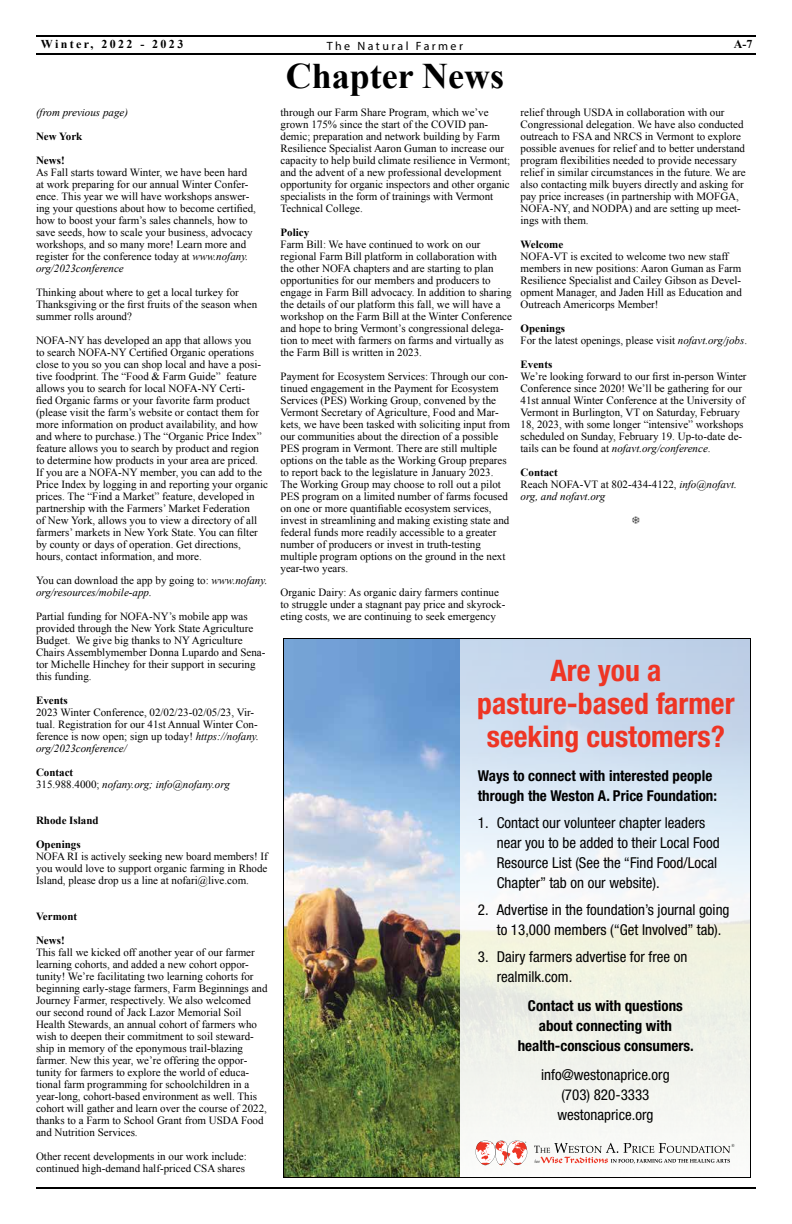
<style>
.page{position:relative;width:792px;height:1224px;background:#fff}
.page>*{position:absolute;margin:0;border:0;box-sizing:border-box;transform-origin:0 0}
.t1{font:700 36px "Times New Roman";color:#000}
.t2{font:700 condensed 29.7px/32.9px "Helvetica Neue";color:#ee3524;text-align:center}
.t3{font:condensed 15px/20px "Helvetica Neue";color:#000}
.t4{font:700 condensed 15px/20px "Helvetica Neue";color:#000}
.t5{font:700 12px "Times New Roman";letter-spacing:.2em;color:#000}
.t6{font:12px "Myriad Pro";letter-spacing:.2em;color:#000}
.t7{font:11px/12px "Times New Roman";color:#000}
.t8{font:italic 11px/12px "Times New Roman";color:#000}
.t9{font:700 11px/24px "Times New Roman";color:#000}
.s1{font-style:italic}
.s2{font-style:normal}
.s3{font-weight:700;font-style:normal}
.s4{font-weight:700}
</style>
<div class="page">
<hr style="left:36px;top:1187px;width:720px;height:2px;background:#000">
<hr style="left:36px;top:35px;width:720px;height:2px;background:#000">
<hr style="left:36px;top:53px;width:720px;height:2px;background:#000">
<img style="left:285px;top:640px;width:176px;height:536px">
<svg style="left:461px;top:640px;width:288px;height:515px"></svg>
<svg style="left:475px;top:1141px;width:52px;height:25px"></svg>
<svg style="left:534px;top:1143px;width:200px;height:21px"></svg>
<p class="t5" style="left:41px;top:36px;width:144px">Winter, 2022 - 2023</p>
<p class="t6" style="left:327px;top:38px;width:138px">The Natural Farmer</p>
<p class="t5" style="left:734px;top:35px;width:20px">A-7</p>
<p class="t8" style="left:36px;top:106px;width:94px">(from previous page)</p>
<p class="t9" style="left:36px;top:124px;width:48px">New York<br>News!</p>
<p class="t7" style="left:36px;top:166px;width:221px">As Fall starts toward Winter, we have been hard at work preparing for our annual Winter Confer&shy;ence. This year we will have workshops answer&shy;ing your questions about how to become certified, how to boost your farm’s sales channels, how to save seeds, how to scale your business, advocacy workshops, and so many more! Learn more and register for the conference today at <span class="s1">www.nofany. org/2023conference</span></p>
<p class="t7" style="left:36px;top:286px;width:223px">Thinking about where to get a local turkey for<br>Thanksgiving or the first fruits of the season when summer rolls around?</p>
<p class="t7" style="left:36px;top:334px;width:233px">NOFA-NY has developed an app that allows you<br>to search NOFA-NY Certified Organic operations close to you so you can shop local and have a posi&shy;tive foodprint. The “Food &amp; Farm Guide” feature allows you to search for local NOFA-NY Certi-<br>fied Organic farms or your favorite farm product (please visit the farm’s website or contact them for more information on product availability, and how and where to purchase.) The “Organic Price Index” feature allows you to search by product and region to determine how products in your area are priced.<br>If you are a NOFA-NY member, you can add to the Price Index by logging in and reporting your organic prices. The “Find a Market” feature, developed in partnership with the Farmers’ Market Federation<br>of New York, allows you to view a directory of all farmers’ markets in New York State. You can filter by county or days of operation. Get directions, hours, contact information, and more.</p>
<p class="t8" style="left:36px;top:574px;width:233px"><span class="s2">You can download the app by going to:</span> www.nofany. org/resources/mobile-app.</p>
<p class="t7" style="left:36px;top:610px;width:231px">Partial funding for NOFA-NY’s mobile app was provided through the New York State Agriculture Budget. We give big thanks to NY Agriculture Chairs Assemblymember Donna Lupardo and Sena&shy;tor Michelle Hinchey for their support in securing this funding.</p>
<p class="t9" style="left:36px;top:688px;width:33px">Events</p>
<p class="t7" style="left:36px;top:706px;width:225px">2023 Winter Conference, 02/02/23-02/05/23, Vir&shy;tual. Registration for our 41st Annual Winter Con&shy;ference is now open; sign up today! <span class="s1">https://nofany. org/2023conference/</span></p>
<p class="t8" style="left:36px;top:766px;width:195px"><span class="s3">Contact<br></span><span class="s2">315.988.4000;</span> nofany.org; info@nofany.org</p>
<p class="t9" style="left:36px;top:808px;width:64px">Rhode Island<br>Openings</p>
<p class="t7" style="left:36px;top:850px;width:233px;text-align:justify">NOFA RI is actively seeking new board members! If you would love to support organic farming in Rhode Island, please drop us a line at nofari@live.com.</p>
<p class="t9" style="left:36px;top:904px;width:43px">Vermont<br>News!</p>
<p class="t7" style="left:36px;top:946px;width:233px">This fall we kicked off another year of our farmer learning cohorts, and added a new cohort oppor&shy;tunity! We’re facilitating two learning cohorts for beginning early-stage farmers, Farm Beginnings and Journey Farmer, respectively. We also welcomed our second round of Jack Lazor Memorial Soil Health Stewards, an annual cohort of farmers who wish to deepen their commitment to soil steward&shy;ship in memory of the eponymous trail-blazing farmer. New this year, we’re offering the oppor&shy;tunity for farmers to explore the world of educa&shy;tional farm programming for schoolchildren in a year-long, cohort-based environment as well. This cohort will gather and learn over the course of 2022, thanks to a Farm to School Grant from USDA Food and Nutrition Services.</p>
<p class="t7" style="left:36px;top:1150px;width:212px">Other recent developments in our work include: continued high-demand half-priced CSA shares</p>
<h1 class="t1" style="left:286px;top:51px;width:220px">Chapter News</h1>
<p class="t7" style="left:281px;top:106px;width:231px">through our Farm Share Program, which we’ve grown 175% since the start of the COVID pan&shy;demic; preparation and network building by Farm Resilience Specialist Aaron Guman to increase our capacity to help build climate resilience in Vermont; and the advent of a new professional development opportunity for organic inspectors and other organic specialists in the form of trainings with Vermont Technical College.</p>
<p class="t9" style="left:281px;top:220px;width:30px">Policy</p>
<p class="t7" style="left:281px;top:238px;width:233px">Farm Bill: We have continued to work on our regional Farm Bill platform in collaboration with the other NOFA chapters and are starting to plan opportunities for our members and producers to engage in Farm Bill advocacy. In addition to sharing the details of our platform this fall, we will have a workshop on the Farm Bill at the Winter Conference and hope to bring Vermont’s congressional delega&shy;tion to meet with farmers on farms and virtually as the Farm Bill is written in 2023.</p>
<p class="t7" style="left:281px;top:370px;width:231px">Payment for Ecosystem Services: Through our con&shy;tinued engagement in the Payment for Ecosystem Services (PES) Working Group, convened by the Vermont Secretary of Agriculture, Food and Mar&shy;kets, we have been tasked with soliciting input from our communities about the direction of a possible PES program in Vermont. There are still multiple options on the table as the Working Group prepares to report back to the legislature in January 2023.<br>The Working Group may choose to roll out a pilot PES program on a limited number of farms focused on one or more quantifiable ecosystem services, invest in streamlining and making existing state and federal funds more readily accessible to a greater number of producers or invest in truth-testing multiple program options on the ground in the next year-two years.</p>
<p class="t7" style="left:281px;top:586px;width:226px">Organic Dairy: As organic dairy farmers continue to struggle under a stagnant pay price and skyrock&shy;eting costs, we are continuing to seek emergency</p>
<p class="t7" style="left:521px;top:106px;width:227px">relief through USDA in collaboration with our Congressional delegation. We have also conducted outreach to FSA and NRCS in Vermont to explore possible avenues for relief and to better understand program flexibilities needed to provide necessary relief in similar circumstances in the future. We are also contacting milk buyers directly and asking for pay price increases (in partnership with MOFGA, NOFA-NY, and NODPA) and are setting up meet&shy;ings with them.</p>
<p class="t9" style="left:521px;top:232px;width:44px">Welcome</p>
<p class="t7" style="left:521px;top:250px;width:223px">NOFA-VT is excited to welcome two new staff members in new positions: Aaron Guman as Farm Resilience Specialist and Cailey Gibson as Devel&shy;opment Manager, and Jaden Hill as Education and Outreach Americorps Member!</p>
<p class="t7" style="left:521px;top:322px;width:228px"><span class="s4">Openings<br></span>For the latest openings, please visit <span class="s1">nofavt.org/jobs</span>.</p>
<p class="t9" style="left:521px;top:352px;width:33px">Events</p>
<p class="t7" style="left:521px;top:370px;width:228px">We’re looking forward to our first in-person Winter Conference since 2020! We’ll be gathering for our 41st annual Winter Conference at the University of Vermont in Burlington, VT on Saturday, February 18, 2023, with some longer “intensive” workshops scheduled on Sunday, February 19. Up-to-date de&shy;tails can be found at <span class="s1">nofavt.org/conference</span>.</p>
<p class="t8" style="left:521px;top:466px;width:218px"><span class="s3">Contact<br></span><span class="s2">Reach NOFA-VT at 802-434-4122,</span> info@nofavt. org, and nofavt.org</p>
<h2 class="t2" style="left:477px;top:654px;width:259px">Are you a pasture-based farmer seeking customers?</h2>
<h3 class="t4" style="left:478px;top:765px;width:241px">Ways to connect with interested people through the Weston A. Price Foundation:</h3>
<h3 class="t3" style="left:497px;top:813px;width:225px;text-indent:-19px">1. Contact our volunteer chapter leaders near you to be added to their Local Food Resource List (See the “Find Food/Local Chapter” tab on our website).</h3>
<h3 class="t3" style="left:497px;top:900px;width:234px;text-indent:-19px">2. Advertise in the foundation’s journal going to 13,000 members (“Get Involved” tab).</h3>
<h3 class="t3" style="left:497px;top:947px;width:192px;text-indent:-19px">3. Dairy farmers advertise for free on realmilk.com.</h3>
<h3 class="t4" style="left:518px;top:996px;width:177px;text-align:center">Contact us with questions about connecting with health-conscious consumers.</h3>
<h3 class="t3" style="left:541px;top:1064px;width:130px;text-align:center">info@westonaprice.org (703) 820-3333 westonaprice.org</h3>
</div>
